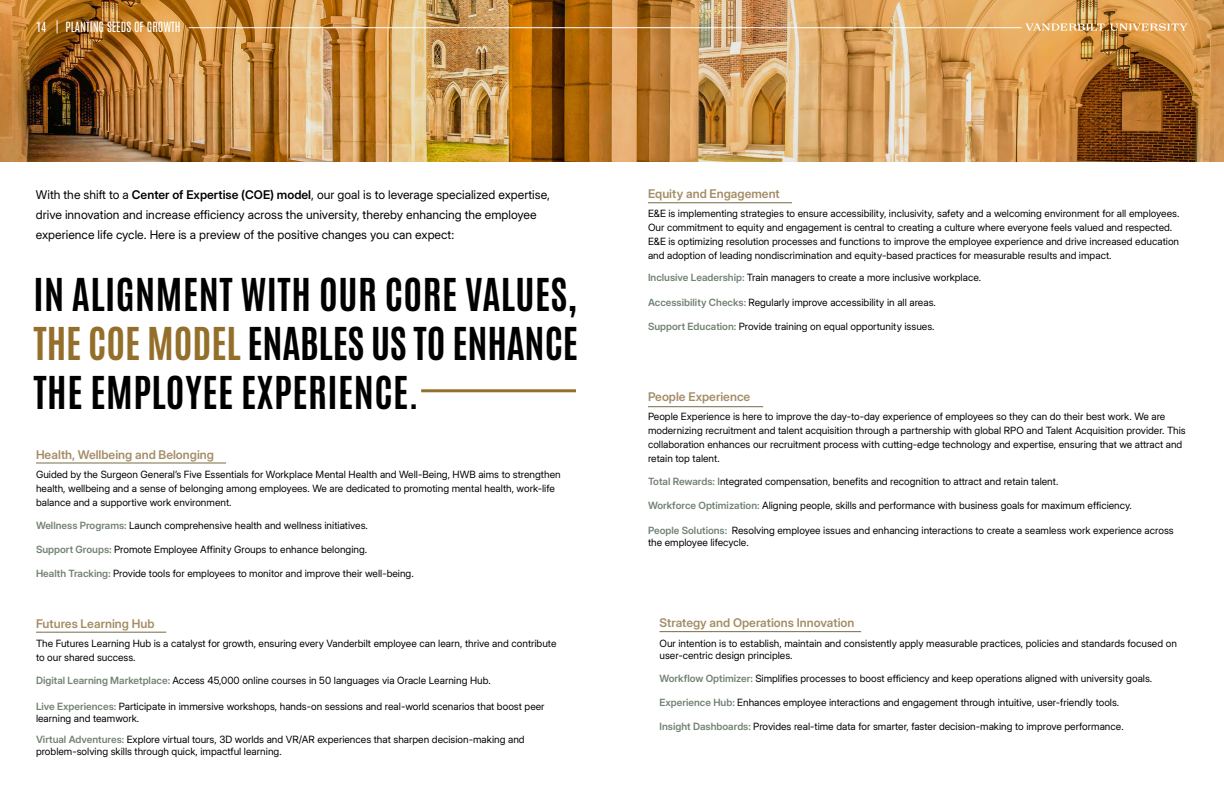
<style>
.page{position:relative;width:1224px;height:792px;background:#fff}
.page>*{position:absolute;margin:0;border:0;box-sizing:border-box;transform-origin:0 0}
.t1{font:700 38.5px/49px "Antonio";color:#000;text-align:justify}
.t2{font:12px/20px "Inter 28 pt";color:#000}
.t3{font:600 12px "Inter 28 pt";color:#a48d65}
.t4{font:12px "Antonio";color:#fff}
.t5{font:10px/14px "Inter 28 pt";color:#000}
.s1{font-weight:600}
.s2{color:#946f2b}
.s3{font-weight:600;color:#718273}
</style>
<div class="page">
<img style="left:0;top:0;width:1224px;height:161px">
<hr style="left:189px;top:27px;width:833px;height:1px;background:#fff">
<svg style="left:57px;top:20px;width:1px;height:13px"></svg>
<svg style="left:1025px;top:23px;width:163px;height:8px"></svg>
<hr style="left:36px;top:463px;width:190px;height:1px;background:#786b45">
<hr style="left:36px;top:632px;width:130px;height:1px;background:#786b45">
<hr style="left:648px;top:203px;width:144px;height:1px;background:#786b45">
<hr style="left:648px;top:406px;width:115px;height:1px;background:#786b45">
<hr style="left:660px;top:631px;width:201px;height:1px;background:#786b45">
<hr style="left:421px;top:389px;width:155px;height:3px;background:#946f2b">
<p class="t4" style="left:36px;top:19px;width:12px">14</p>
<p class="t4" style="left:66px;top:19px;width:117px">PLANTING SEEDS OF GROWTH</p>
<p class="t2" style="left:36px;top:184px;width:516px">With the shift to a <span class="s1">Center of Expertise (COE) model</span>, our goal is to leverage specialized expertise, drive innovation and increase efficiency across the university, thereby enhancing the employee experience life cycle. Here is a preview of the positive changes you can expect:</p>
<h1 class="t1" style="left:33px;top:271px;width:546px">IN ALIGNMENT WITH OUR CORE VALUES, <span class="s2">THE COE MODEL</span> ENABLES US TO ENHANCE THE EMPLOYEE EXPERIENCE.</h1>
<p class="t3" style="left:36px;top:445px;width:180px">Health, Wellbeing and Belonging</p>
<p class="t5" style="left:36px;top:467px;width:526px">Guided by the Surgeon General’s Five Essentials for Workplace Mental Health and Well-Being, HWB aims to strengthen health, wellbeing and a sense of belonging among employees. We are dedicated to promoting mental health, work-life balance and a supportive work environment.</p>
<p class="t5" style="left:36px;top:518px;width:333px"><span class="s3">Wellness Programs:</span> Launch comprehensive health and wellness initiatives.</p>
<p class="t5" style="left:36px;top:543px;width:333px"><span class="s3">Support Groups:</span> Promote Employee Affinity Groups to enhance belonging.</p>
<p class="t5" style="left:36px;top:566px;width:379px"><span class="s3">Health Tracking:</span> Provide tools for employees to monitor and improve their well-being.</p>
<p class="t3" style="left:36px;top:614px;width:120px">Futures Learning Hub</p>
<p class="t5" style="left:36px;top:637px;width:522px">The Futures Learning Hub is a catalyst for growth, ensuring every Vanderbilt employee can learn, thrive and contribute to our shared success.</p>
<p class="t5" style="left:36px;top:674px;width:456px"><span class="s3">Digital Learning Marketplace:</span> Access 45,000 online courses in 50 languages via Oracle Learning Hub.</p>
<p class="t5" style="left:36px;top:700px;width:510px;line-height:12px"><span class="s3">Live Experiences:</span> Participate in immersive workshops, hands-on sessions and real-world scenarios that boost peer learning and teamwork.</p>
<p class="t5" style="left:36px;top:733px;width:490px;line-height:12px"><span class="s3">Virtual Adventures:</span> Explore virtual tours, 3D worlds and VR/AR experiences that sharpen decision-making and problem-solving skills through quick, impactful learning.</p>
<p class="t3" style="left:648px;top:185px;width:133px">Equity and Engagement</p>
<p class="t5" style="left:648px;top:207px;width:533px">E&amp;E is implementing strategies to ensure accessibility, inclusivity, safety and a welcoming environment for all employees.<br>Our commitment to equity and engagement is central to creating a culture where everyone feels valued and respected.<br>E&amp;E is optimizing resolution processes and functions to improve the employee experience and drive increased education and adoption of leading nondiscrimination and equity-based practices for measurable results and impact.</p>
<p class="t5" style="left:648px;top:270px;width:335px"><span class="s3">Inclusive Leadership:</span> Train managers to create a more inclusive workplace.</p>
<p class="t5" style="left:648px;top:295px;width:289px"><span class="s3">Accessibility Checks:</span> Regularly improve accessibility in all areas.</p>
<p class="t5" style="left:648px;top:320px;width:288px"><span class="s3">Support Education:</span> Provide training on equal opportunity issues.</p>
<p class="t3" style="left:648px;top:388px;width:104px">People Experience</p>
<p class="t5" style="left:648px;top:409px;width:539px">People Experience is here to improve the day-to-day experience of employees so they can do their best work. We are modernizing recruitment and talent acquisition through a partnership with global RPO and Talent Acquisition provider. This collaboration enhances our recruitment process with cutting-edge technology and expertise, ensuring that we attract and retain top talent.</p>
<p class="t5" style="left:648px;top:474px;width:412px"><span class="s3">Total Rewards: I</span>ntegrated compensation, benefits and recognition to attract and retain talent.</p>
<p class="t5" style="left:648px;top:498px;width:485px"><span class="s3">Workforce Optimization:</span> Aligning people, skills and performance with business goals for maximum efficiency.</p>
<p class="t5" style="left:648px;top:525px;width:527px;line-height:12px"><span class="s3">People Solutions:</span> Resolving employee issues and enhancing interactions to create a seamless work experience across the employee lifecycle.</p>
<p class="t3" style="left:660px;top:614px;width:197px">Strategy and Operations Innovation</p>
<p class="t5" style="left:660px;top:637px;width:519px;line-height:12px">Our intention is to establish, maintain and consistently apply measurable practices, policies and standards focused on user-centric design principles.</p>
<p class="t5" style="left:660px;top:671px;width:494px"><span class="s3">Workflow Optimizer:</span> Simplifies processes to boost efficiency and keep operations aligned with university goals.</p>
<p class="t5" style="left:660px;top:695px;width:461px"><span class="s3">Experience Hub:</span> Enhances employee interactions and engagement through intuitive, user-friendly tools.</p>
<p class="t5" style="left:660px;top:719px;width:466px"><span class="s3">Insight Dashboards:</span> Provides real-time data for smarter, faster decision-making to improve performance.</p>
</div>
